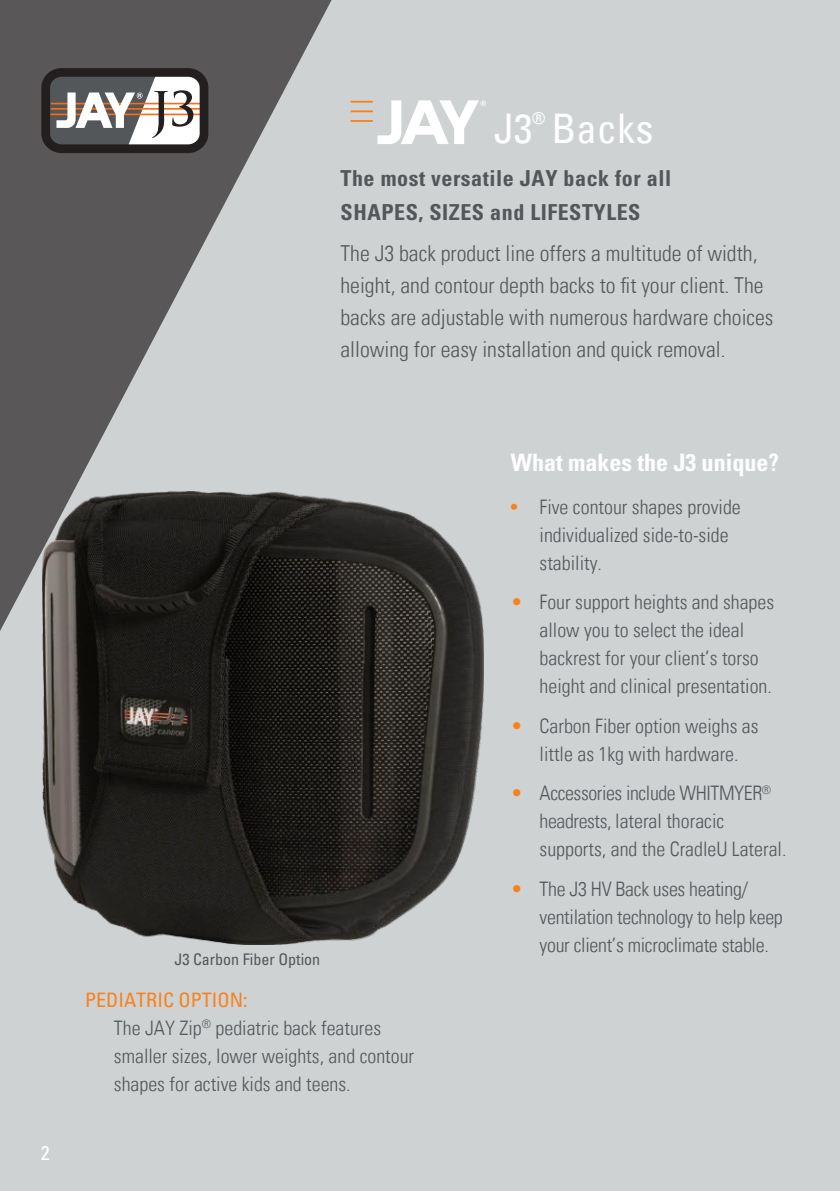
<style>
.page{position:relative;width:840px;height:1191px;background:#fff}
.page>*{position:absolute;margin:0;border:0;box-sizing:border-box;transform-origin:0 0}
.t1{font:condensed 40.8px "Univers Com 57";color:#fff}
.t2{font:700 condensed 24px "Univers LT Std";color:#fff}
.t3{font:22px/32px "Univers Com 47 Light Cond";color:#54575a}
.t4{font:700 condensed 22px/34.4px "Univers LT Std";letter-spacing:.025em;color:#54575a}
.t5{font:20px/28px "Univers Com 47 Light Cond";color:#54575a}
.t6{font:condensed 20px "Univers Com 57";color:#f8821e}
.t7{font:condensed 20px "Univers LT Std";color:#fff}
.t8{font:condensed 16.6px "Univers Com 57";color:#fff}
.t9{font:condensed 16px "Univers LT Std";color:#54575a}
.s1{font-family:"Univers LT Std";font-stretch:condensed;color:#f8821e}
.s2{color:#f8821e}
</style>
<div class="page">
<div style="left:0;top:0;width:839px;height:1191px;background:#cfd2d3"></div>
<svg style="left:0;top:0;width:331px;height:631px;fill:#5a5758"></svg>
<img style="left:43px;top:491px;width:440px;height:453px">
<hr style="left:350px;top:110px;width:22px;height:2px;background:#f8821e">
<hr style="left:350px;top:120px;width:22px;height:2px;background:#f8821e">
<hr style="left:350px;top:101px;width:22px;height:2px;background:#f8821e">
<svg style="left:377px;top:100px;width:109px;height:44px"></svg>
<svg style="left:41px;top:68px;width:167px;height:85px;background:#827c7b"></svg>
<p class="t7" style="left:41px;top:1140px;width:10px">2</p>
<h1 class="t1" style="left:493px;top:103px;width:40px">J3</h1>
<p class="t8" style="left:532px;top:108px;width:15px">®</p>
<h1 class="t1" style="left:551px;top:103px;width:103px">Backs</h1>
<p class="t4" style="left:340px;top:161px;width:332px">The most versatile JAY back for all<br>SHAPES, SIZES and LIFESTYLES</p>
<p class="t3" style="left:340px;top:237px;width:434px">The J3 back product line offers a multitude of width, height, and contour depth backs to fit your client. The backs are adjustable with numerous hardware choices allowing for easy installation and quick removal.</p>
<p class="t9" style="left:174px;top:949px;width:147px">J3 Carbon Fiber Option</p>
<p class="t2" style="left:510px;top:448px;width:269px">What makes the J3 unique?</p>
<p class="t5" style="left:539px;top:492px;width:202px;text-indent:-29px"><span class="s1">•</span> Five contour shapes provide individualized side-to-side stability.</p>
<p class="t5" style="left:539px;top:588px;width:236px;text-indent:-29px"><span class="s2">•</span> Four support heights and shapes allow you to select the ideal backrest for your client’s torso height and clinical presentation.</p>
<p class="t5" style="left:510px;top:711px;width:249px;text-align:center"><span class="s2">•</span> Carbon Fiber option weighs as little as 1kg with hardware.</p>
<p class="t5" style="left:539px;top:779px;width:248px;text-indent:-29px"><span class="s2">•</span> Accessories include WHITMYER<sup>® </sup>headrests, lateral thoracic supports, and the CradleU Lateral.</p>
<p class="t5" style="left:539px;top:874px;width:244px;text-indent:-29px"><span class="s2">•</span> The J3 HV Back uses heating/ ventilation technology to help keep your client’s microclimate stable.</p>
<p class="t6" style="left:85px;top:987px;width:164px">PEDIATRIC OPTION:</p>
<p class="t5" style="left:114px;top:1014px;width:301px">The JAY Zip<sup>®</sup> pediatric back features smaller sizes, lower weights, and contour shapes for active kids and teens.</p>
</div>
